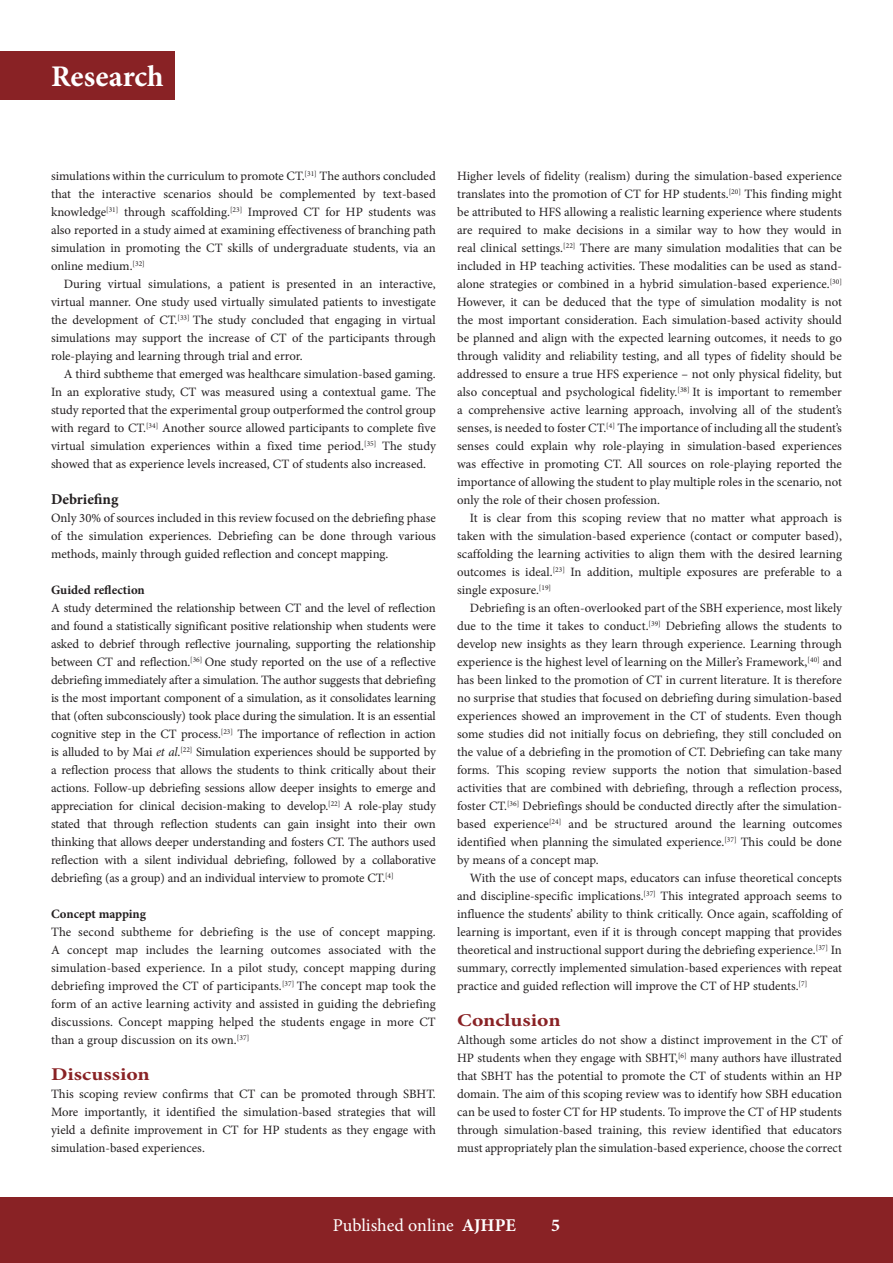
<style>
.page{position:relative;width:893px;height:1263px;background:#fff}
.page>*{position:absolute;margin:0;border:0;box-sizing:border-box;transform-origin:0 0}
.t1{font:700 30px "Minion Pro";color:#fff}
.t2{font:18px "Minion Pro";letter-spacing:-.005em;color:#fff}
.B_HEAD{font:700 18px "Minion Pro";color:#892225;scale:1.2 1}
.t3{font:700 18px "Minion Pro";color:#fff}
.C_HEAD{font:700 15px "Minion Pro";letter-spacing:-.005em;color:#231f20}
.BODY_TEXT_1ST_PARAGR{font:12.75px/18px "Minion Pro";color:#231f20;text-align:justify}
.BODY_TEXT_INDENT{font:12.75px/18px "Minion Pro";color:#231f20;text-align:justify}
.D_HEAD{font:700 12.75px "Minion Pro";color:#231f20}
.s1{font-style:italic}
.s2{font-weight:700}
</style>
<div class="page">
<div style="left:0;top:1197px;width:893px;height:66px;background:#892225"></div>
<div style="left:0;top:51px;width:174px;height:49px;background:#892225"></div>
<h1 class="t1" style="left:51px;top:56px;width:114px">Research</h1>
<p class="BODY_TEXT_INDENT" style="left:51px;top:167px;width:386px">simulations within the curriculum to promote CT.<sup>[31]</sup> The authors concluded that the interactive scenarios should be complemented by text-based knowledge<sup>[31]</sup> through scaffolding.<sup>[23]</sup> Improved CT for HP students was also reported in a study aimed at examining effectiveness of branching path simulation in promoting the CT skills of undergraduate students, via an online medium.<sup>[32]</sup></p>
<p class="BODY_TEXT_INDENT" style="left:51px;top:275px;width:386px;text-indent:13px">During virtual simulations, a patient is presented in an interactive, virtual manner. One study used virtually simulated patients to investigate the development of CT.<sup>[33]</sup> The study concluded that engaging in virtual simulations may support the increase of CT of the participants through role‑playing and learning through trial and error.</p>
<p class="BODY_TEXT_INDENT" style="left:51px;top:365px;width:386px;text-indent:13px">A third subtheme that emerged was healthcare simulation-based gaming.<br>In an explorative study, CT was measured using a contextual game. The study reported that the experimental group outperformed the control group with regard to CT.<sup>[34]</sup> Another source allowed participants to complete five virtual simulation experiences within a fixed time period.<sup>[35]</sup> The study showed that as experience levels increased, CT of students also increased.</p>
<h3 class="C_HEAD" style="left:51px;top:489px;width:69px">Debriefing</h3>
<p class="BODY_TEXT_1ST_PARAGR" style="left:51px;top:509px;width:386px">Only 30% of sources included in this review focused on the debriefing phase of the simulation experiences. Debriefing can be done through various methods, mainly through guided reflection and concept mapping.</p>
<h4 class="D_HEAD" style="left:51px;top:581px;width:95px">Guided reflection</h4>
<p class="BODY_TEXT_1ST_PARAGR" style="left:51px;top:599px;width:386px">A study determined the relationship between CT and the level of reflection and found a statistically significant positive relationship when students were asked to debrief through reflective journaling, supporting the relationship between CT and reflection.<sup>[36]</sup> One study reported on the use of a reflective debriefing immediately after a simulation. The author suggests that debriefing is the most important component of a simulation, as it consolidates learning that (often subconsciously) took place during the simulation. It is an essential cognitive step in the CT process.<sup>[23]</sup> The importance of reflection in action is alluded to by Mai <span class="s1">et al</span>.<sup>[22]</sup> Simulation experiences should be supported by a reflection process that allows the students to think critically about their actions. Follow-up debriefing sessions allow deeper insights to emerge and appreciation for clinical decision-making to develop.<sup>[22]</sup> A role-play study stated that through reflection students can gain insight into their own thinking that allows deeper understanding and fosters CT. The authors used reflection with a silent individual debriefing, followed by a collaborative debriefing (as a group) and an individual interview to promote CT.<sup>[4]</sup></p>
<h4 class="D_HEAD" style="left:51px;top:905px;width:97px">Concept mapping</h4>
<p class="BODY_TEXT_1ST_PARAGR" style="left:51px;top:923px;width:386px">The second subtheme for debriefing is the use of concept mapping.<br>A concept map includes the learning outcomes associated with the simulation-based experience. In a pilot study, concept mapping during debriefing improved the CT of participants.<sup>[37]</sup> The concept map took the form of an active learning activity and assisted in guiding the debriefing discussions. Concept mapping helped the students engage in more CT than a group discussion on its own.<sup>[37]</sup></p>
<h2 class="B_HEAD" style="left:51px;top:1062px;width:84px">Discussion</h2>
<p class="BODY_TEXT_1ST_PARAGR" style="left:51px;top:1085px;width:386px">This scoping review confirms that CT can be promoted through SBHT.<br>More importantly, it identified the simulation-based strategies that will yield a definite improvement in CT for HP students as they engage with simulation-based experiences.</p>
<p class="BODY_TEXT_1ST_PARAGR" style="left:457px;top:167px;width:386px">Higher levels of fidelity (realism) during the simulation-based experience translates into the promotion of CT for HP students.<sup>[20]</sup> This finding might be attributed to HFS allowing a realistic learning experience where students are required to make decisions in a similar way to how they would in real clinical settings.<sup>[22]</sup> There are many simulation modalities that can be included in HP teaching activities. These modalities can be used as stand&shy;alone strategies or combined in a hybrid simulation-based experience.<sup>[30] </sup>However, it can be deduced that the type of simulation modality is not the most important consideration. Each simulation-based activity should be planned and align with the expected learning outcomes, it needs to go through validity and reliability testing, and all types of fidelity should be addressed to ensure a true HFS experience – not only physical fidelity, but also conceptual and psychological fidelity.<sup>[38]</sup> It is important to remember a comprehensive active learning approach, involving all of the student’s senses, is needed to foster CT.<sup>[4]</sup> The importance of including all the student’s senses could explain why role-playing in simulation-based experiences was effective in promoting CT. All sources on role-playing reported the importance of allowing the student to play multiple roles in the scenario, not only the role of their chosen profession.</p>
<p class="BODY_TEXT_INDENT" style="left:457px;top:509px;width:386px;text-indent:13px">It is clear from this scoping review that no matter what approach is taken with the simulation-based experience (contact or computer based), scaffolding the learning activities to align them with the desired learning outcomes is ideal.<sup>[23]</sup> In addition, multiple exposures are preferable to a single exposure.<sup>[19]</sup></p>
<p class="BODY_TEXT_INDENT" style="left:457px;top:599px;width:386px;text-indent:13px">Debriefing is an often-overlooked part of the SBH experience, most likely due to the time it takes to conduct.<sup>[39]</sup> Debriefing allows the students to develop new insights as they learn through experience. Learning through experience is the highest level of learning on the Miller’s Framework,<sup>[40]</sup> and has been linked to the promotion of CT in current literature. It is therefore no surprise that studies that focused on debriefing during simulation-based experiences showed an improvement in the CT of students. Even though some studies did not initially focus on debriefing, they still concluded on the value of a debriefing in the promotion of CT. Debriefing can take many forms. This scoping review supports the notion that simulation-based activities that are combined with debriefing, through a reflection process, foster CT.<sup>[36]</sup> Debriefings should be conducted directly after the simulation&shy;based experience<sup>[24]</sup> and be structured around the learning outcomes identified when planning the simulated experience.<sup>[37]</sup> This could be done by means of a concept map.</p>
<p class="BODY_TEXT_INDENT" style="left:457px;top:869px;width:386px;text-indent:13px">With the use of concept maps, educators can infuse theoretical concepts and discipline-specific implications.<sup>[37]</sup> This integrated approach seems to influence the students’ ability to think critically. Once again, scaffolding of learning is important, even if it is through concept mapping that provides theoretical and instructional support during the debriefing experience.<sup>[37]</sup> In summary, correctly implemented simulation-based experiences with repeat practice and guided reflection will improve the CT of HP students.<sup>[7]</sup></p>
<h2 class="B_HEAD" style="left:457px;top:1008px;width:88px">Conclusion</h2>
<p class="BODY_TEXT_1ST_PARAGR" style="left:457px;top:1031px;width:386px">Although some articles do not show a distinct improvement in the CT of HP students when they engage with SBHT,<sup>[6]</sup> many authors have illustrated that SBHT has the potential to promote the CT of students within an HP domain. The aim of this scoping review was to identify how SBH education can be used to foster CT for HP students. To improve the CT of HP students through simulation-based training, this review identified that educators must appropriately plan the simulation-based experience, choose the correct</p>
<h2 class="t2" style="left:333px;top:1213px;width:185px">Published online <span class="s2">AJHPE</span></h2>
<h2 class="t3" style="left:551px;top:1213px;width:10px">5</h2>
</div>
